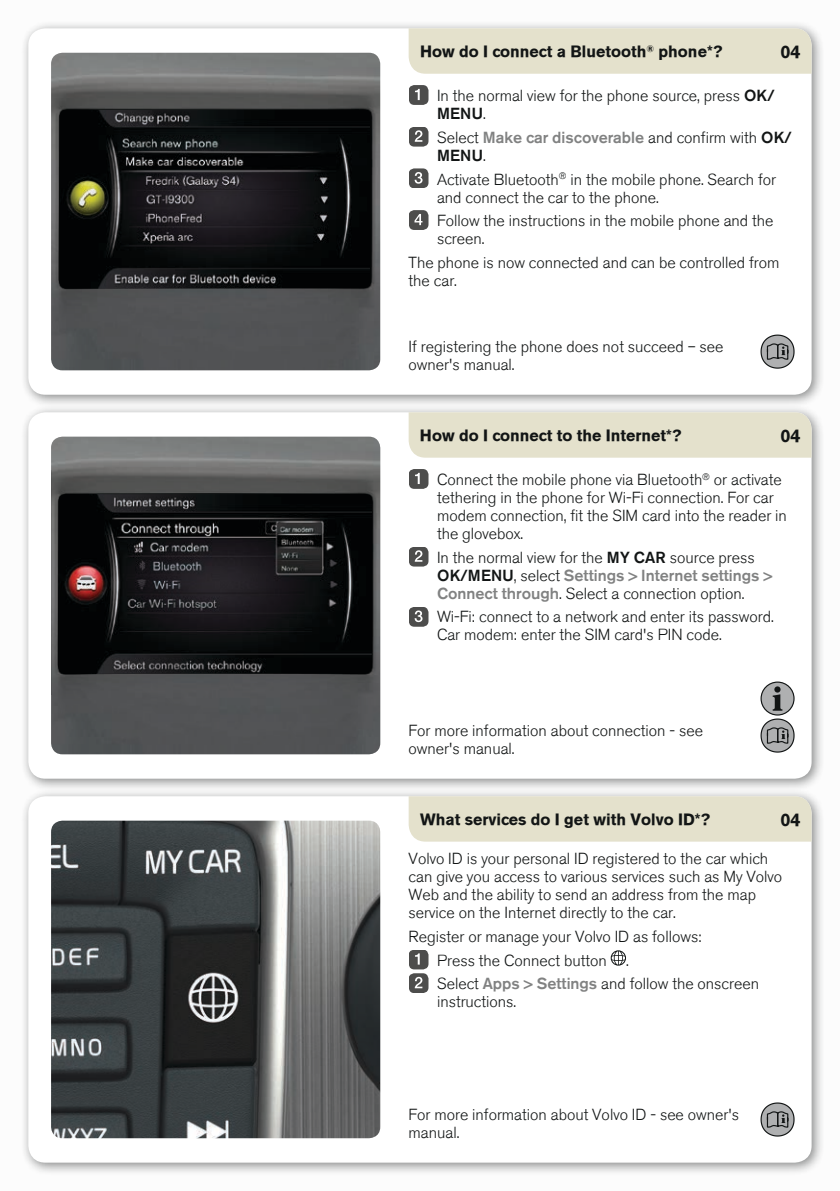
<style>
.page{position:relative;width:840px;height:1191px;background:#fff}
.page>*{position:absolute;margin:0;border:0;box-sizing:border-box;transform-origin:0 0}
.t1{font:700 18px "Volvo Sans";color:#121515}
.t2{font:300 16px/18px "Volvo Sans";color:#121515}
.t3{font:700 16px "Volvo Sans";color:#121515}
.s1{font-style:inherit}
.s2{color:#818282}
</style>
<div class="page">
<div style="left:0;top:0;width:839px;height:1191px;background:#f6f6f6"></div>
<div style="left:20px;top:20px;width:804px;height:388px;background:#121515;opacity:.5"></div>
<div style="left:28px;top:28px;width:783px;height:367px;background:#fff;border-radius:17px"></div>
<div style="left:20px;top:404px;width:804px;height:388px;background:#121515;opacity:.5"></div>
<div style="left:28px;top:412px;width:783px;height:366px;background:#fff;border-radius:17px"></div>
<div style="left:20px;top:788px;width:804px;height:388px;background:#121515;opacity:.5"></div>
<div style="left:28px;top:796px;width:783px;height:366px;background:#fff;border-radius:17px"></div>
<img style="left:51px;top:53px;width:329px;height:317px">
<svg style="left:67px;top:109px;width:294px;height:1px"></svg>
<div style="left:408px;top:28px;width:403px;height:46px;background:#e4e1cc"></div>
<img style="left:51px;top:437px;width:329px;height:317px">
<svg style="left:66px;top:493px;width:296px;height:1px"></svg>
<div style="left:408px;top:412px;width:403px;height:46px;background:#e4e1cc"></div>
<div style="left:408px;top:796px;width:403px;height:45px;background:#e4e1cc"></div>
<img style="left:51px;top:820px;width:329px;height:318px">
<svg style="left:409px;top:85px;width:19px;height:20px"></svg>
<svg style="left:409px;top:127px;width:19px;height:20px"></svg>
<svg style="left:409px;top:168px;width:19px;height:20px"></svg>
<svg style="left:409px;top:210px;width:19px;height:20px"></svg>
<svg style="left:760px;top:334px;width:34px;height:35px"></svg>
<svg style="left:409px;top:469px;width:19px;height:20px"></svg>
<svg style="left:409px;top:547px;width:19px;height:19px"></svg>
<svg style="left:409px;top:607px;width:19px;height:19px"></svg>
<svg style="left:760px;top:718px;width:34px;height:34px"></svg>
<div style="left:760px;top:682px;width:33px;height:33px;background:#afb0b1;border-radius:50%"></div>
<div style="left:760px;top:681px;width:34px;height:34px;border:1px solid #121515;border-radius:50%"></div>
<svg style="left:772px;top:686px;width:10px;height:24px"></svg>
<svg style="left:760px;top:1102px;width:34px;height:34px"></svg>
<svg style="left:610px;top:950px;width:15px;height:15px"></svg>
<svg style="left:409px;top:950px;width:19px;height:43px"></svg>
<p class="t3" style="left:420px;top:42px;width:304px">How do I connect a Bluetooth<sup>®</sup> phone*?</p>
<p class="t1" style="left:780px;top:41px;width:22px">04</p>
<p class="t2" style="left:437px;top:87px;width:339px">In the normal view for the phone source, press <span class="s1">OK/<br>MENU</span>.</p>
<p class="t2" style="left:437px;top:128px;width:356px">Select <span class="s2">Make car discoverable</span> and confirm with <span class="s1">OK/<br>MENU</span>.</p>
<p class="t2" style="left:437px;top:170px;width:340px">Activate Bluetooth<sup>®</sup> in the mobile phone. Search for and connect the car to the phone.</p>
<p class="t2" style="left:437px;top:212px;width:338px">Follow the instructions in the mobile phone and the screen.</p>
<p class="t2" style="left:408px;top:253px;width:372px">The phone is now connected and can be controlled from the car.</p>
<p class="t2" style="left:408px;top:338px;width:316px">If registering the phone does not succeed – see owner's manual.</p>
<p class="t3" style="left:420px;top:426px;width:263px">How do I connect to the Internet*?</p>
<p class="t1" style="left:780px;top:425px;width:22px">04</p>
<p class="t2" style="left:437px;top:471px;width:351px">Connect the mobile phone via Bluetooth<sup>®</sup> or activate tethering in the phone for Wi-Fi connection. For car modem connection, fit the SIM card into the reader in the glovebox.</p>
<p class="t2" style="left:437px;top:548px;width:337px">In the normal view for the <span class="s1">MY CAR</span> source press<br><span class="s1">OK/MENU</span>, select <span class="s2">Settings &gt; Internet settings &gt;<br>Connect through</span>. Select a connection option.</p>
<p class="t2" style="left:437px;top:608px;width:338px">Wi-Fi: connect to a network and enter its password.<br>Car modem: enter the SIM card's PIN code.</p>
<p class="t2" style="left:408px;top:722px;width:296px">For more information about connection - see owner's manual.</p>
<p class="t3" style="left:420px;top:810px;width:291px">What services do I get with Volvo ID*?</p>
<p class="t1" style="left:780px;top:809px;width:22px">04</p>
<p class="t2" style="left:408px;top:850px;width:375px">Volvo ID is your personal ID registered to the car which can give you access to various services such as My Volvo Web and the ability to send an address from the map service on the Internet directly to the car.</p>
<p class="t2" style="left:437px;top:924px;width:323px;line-height:23.6px;text-indent:-28px">Register or manage your Volvo ID as follows:<br>Press the Connect button .<br>Select <span class="s2">Apps &gt; Settings</span> and follow the onscreen</p>
<p class="t2" style="left:437px;top:993px;width:81px">instructions.</p>
<p class="t2" style="left:408px;top:1106px;width:332px">For more information about Volvo ID - see owner's manual.</p>
</div>
